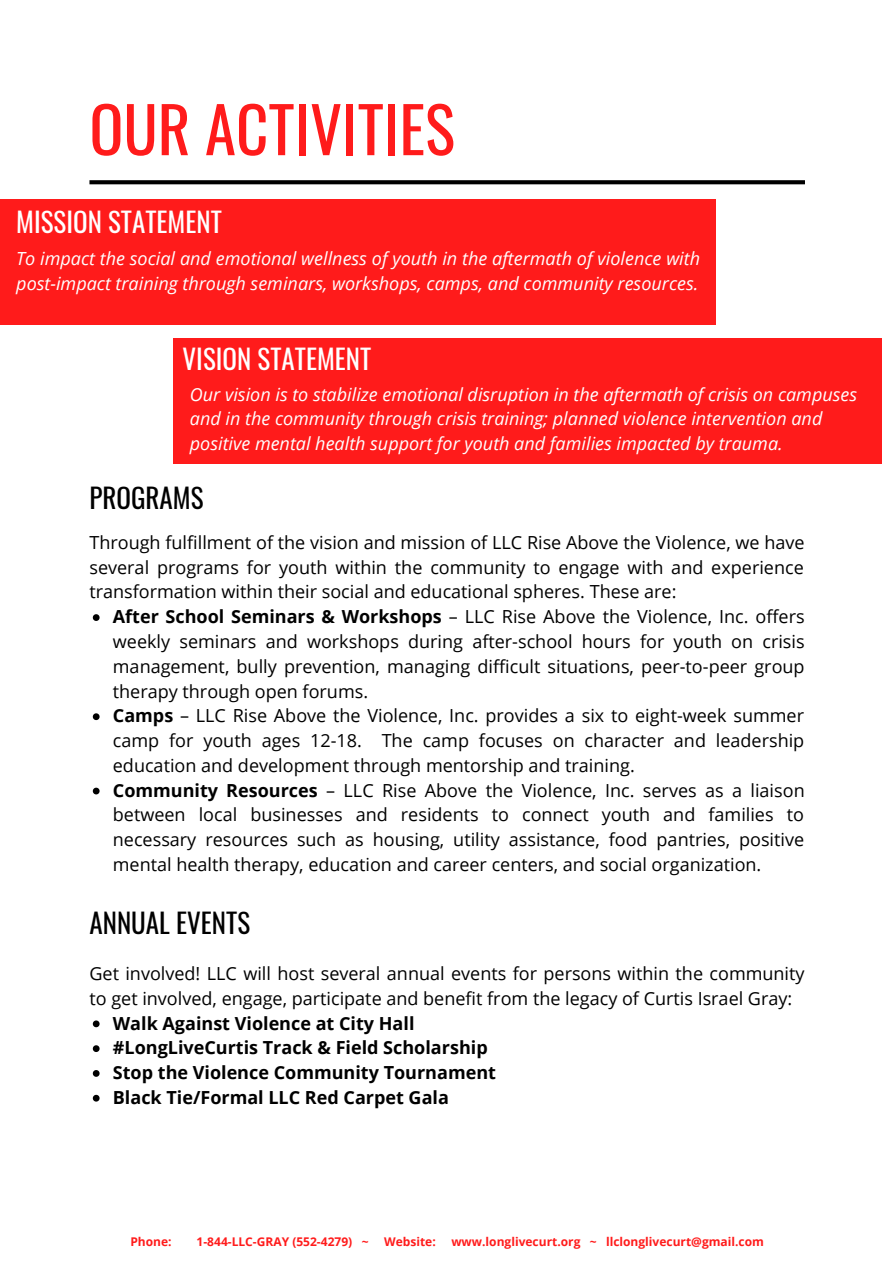
<style>
.page{position:relative;width:894px;height:1264px;background:#fff}
.page>*{position:absolute;margin:0;border:0;box-sizing:border-box;transform-origin:0 0}
.t1{font:63px "Oswald";color:#ff1b1b}
.t2{font:27px "Oswald";color:#fff}
.t3{font:27px "Oswald";color:#000}
.t4{font:18px/24.8px "Open Sans";color:#000}
.t5{font:italic 18px/24.9px "Open Sans";color:#fff}
.t6{font:700 18px/24.8px "Open Sans";color:#000}
.t7{font:700 12px "Open Sans";color:#ff1b1b}
.s1{font-weight:700}
</style>
<div class="page">
<svg style="left:89px;top:180px;width:715px;height:4px;background:#0c0c0c"></svg>
<svg style="left:93px;top:614px;width:6px;height:7px"></svg>
<svg style="left:93px;top:713px;width:6px;height:7px"></svg>
<svg style="left:93px;top:787px;width:6px;height:7px"></svg>
<div style="left:0;top:199px;width:715px;height:125px;background:#ff1b1b"></div>
<div style="left:173px;top:338px;width:709px;height:125px;background:#ff1b1b"></div>
<svg style="left:93px;top:1020px;width:6px;height:7px"></svg>
<svg style="left:93px;top:1045px;width:6px;height:7px"></svg>
<svg style="left:93px;top:1070px;width:6px;height:6px"></svg>
<svg style="left:93px;top:1094px;width:6px;height:7px"></svg>
<h1 class="t1" style="left:89px;top:80px;width:367px">OUR ACTIVITIES</h1>
<h2 class="t2" style="left:16px;top:201px;width:207px">MISSION STATEMENT</h2>
<p class="t5" style="left:16px;top:246px;width:685px">To impact the social and emotional wellness of youth in the aftermath of violence with post-impact training through seminars, workshops, camps, and community resources.</p>
<h2 class="t2" style="left:183px;top:338px;width:190px">VISION STATEMENT</h2>
<p class="t5" style="left:190px;top:381px;width:668px">Our vision is to stabilize emotional disruption in the aftermath of crisis on campuses and in the community through crisis training; planned violence intervention and positive mental health support for youth and families impacted by trauma.</p>
<h2 class="t3" style="left:89px;top:476px;width:115px">PROGRAMS</h2>
<p class="t4" style="left:89px;top:529px;width:716px;text-align:justify">Through fulfillment of the vision and mission of LLC Rise Above the Violence, we have several programs for youth within the community to engage with and experience transformation within their social and educational spheres. These are:</p>
<p class="t4" style="left:113px;top:604px;width:693px"><span class="s1">After School Seminars &amp; Workshops</span> – LLC Rise Above the Violence, Inc. offers weekly seminars and workshops during after-school hours for youth on crisis management, bully prevention, managing difficult situations, peer-to-peer group therapy through open forums.<br><span class="s1">Camps</span> – LLC Rise Above the Violence, Inc. provides a six to eight-week summer camp for youth ages 12-18. The camp focuses on character and leadership education and development through mentorship and training.<br><span class="s1">Community Resources</span> – LLC Rise Above the Violence, Inc. serves as a liaison between local businesses and residents to connect youth and families to necessary resources such as housing, utility assistance, food pantries, positive mental health therapy, education and career centers, and social organization.</p>
<h2 class="t3" style="left:89px;top:901px;width:162px">ANNUAL EVENTS</h2>
<p class="t4" style="left:89px;top:960px;width:716px">Get involved! LLC will host several annual events for persons within the community to get involved, engage, participate and benefit from the legacy of Curtis Israel Gray:</p>
<p class="t6" style="left:113px;top:1010px;width:384px">Walk Against Violence at City Hall #LongLiveCurtis Track &amp; Field Scholarship Stop the Violence Community Tournament Black Tie/Formal LLC Red Carpet Gala</p>
<p class="t7" style="left:130px;top:1232px;width:43px">Phone:</p>
<p class="t7" style="left:196px;top:1232px;width:173px">1-844-LLC-GRAY (552-4279) ~</p>
<p class="t7" style="left:384px;top:1232px;width:53px">Website:</p>
<p class="t7" style="left:451px;top:1232px;width:314px">www.longlivecurt.org ~ llclonglivecurt@gmail.com</p>
</div>
